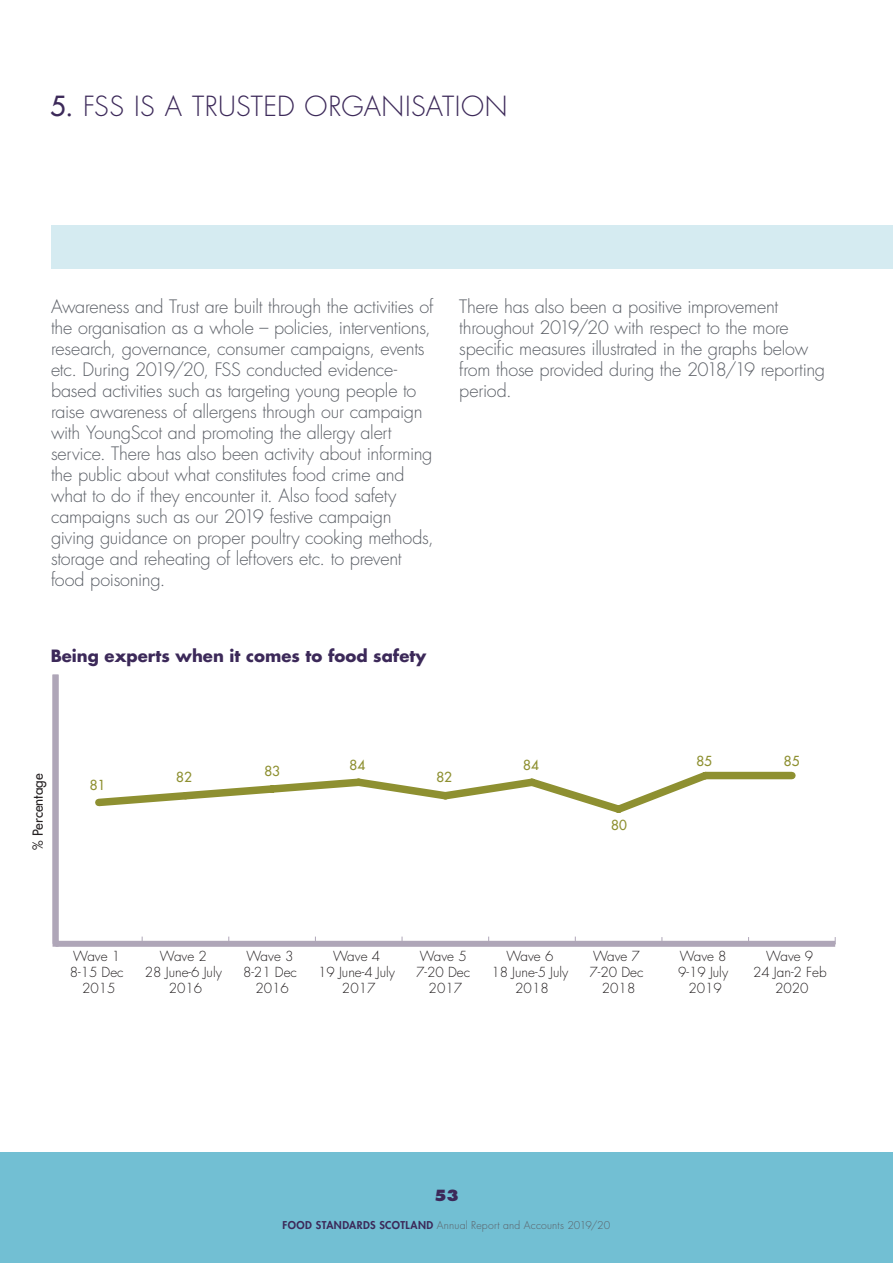
<style>
.page{position:relative;width:893px;height:1263px;background:#fff}
.page>*{position:absolute;margin:0;border:0;box-sizing:border-box;transform-origin:0 0}
.t1{font:300 27px "Futura Std";letter-spacing:.01em;color:#3c2959}
.t2{font:300 18px/21px "Futura Std";letter-spacing:-.015em;color:#5b5f66}
.t3{font:700 16.5px "Futura Std";color:#3c2959}
.t4{font:800 15px "Futura Std";color:#3c2959}
.t5{font:300 13.5px/16.2px "Futura Std";color:#231f20;text-align:center}
.t6{font:500 13.5px "Futura Std";color:#8e9031}
.t7{font:500 13.5px "Futura Std";color:#231f20}
.t8{font:300 10.5px "Futura Std";letter-spacing:.015em;color:#5b5f66}
.s1{font-weight:500}
.s2{font-weight:800;color:#3c2959}
</style>
<div class="page">
<div style="left:0;top:1152px;width:893px;height:111px;background:#72bfd3"></div>
<div style="left:51px;top:225px;width:842px;height:44px;background:#d5ebf1"></div>
<div style="left:56px;top:941px;width:779px;height:6px;background:#afa6b8"></div>
<svg style="left:95px;top:771px;width:701px;height:42px"></svg>
<div style="left:53px;top:675px;width:6px;height:272px;background:#afa6b8"></div>
<h1 class="t1" style="left:50px;top:90px;width:459px"><span class="s1">5.</span> FSS IS A TRUSTED ORGANISATION</h1>
<p class="t2" style="left:51px;top:296px;width:384px">Awareness and Trust are built through the activities of the organisation as a whole – policies, interventions, research, governance, consumer campaigns, events etc. During 2019/20, FSS conducted evidence&shy;based activities such as targeting young people to raise awareness of allergens through our campaign with YoungScot and promoting the allergy alert service. There has also been activity about informing the public about what constitutes food crime and what to do if they encounter it. Also food safety campaigns such as our 2019 festive campaign giving guidance on proper poultry cooking methods, storage and reheating of leftovers etc. to prevent food poisoning.</p>
<p class="t2" style="left:459px;top:296px;width:367px">There has also been a positive improvement throughout 2019/20 with respect to the more specific measures illustrated in the graphs below from those provided during the 2018/19 reporting period.</p>
<p class="t3" style="left:51px;top:645px;width:377px">Being experts when it comes to food safety</p>
<p class="t7" style="left:29px;top:850px;width:77px;rotate:-90deg">% Percentage</p>
<p class="t6" style="left:90px;top:777px;width:17px">81</p>
<p class="t6" style="left:350px;top:757px;width:17px">84</p>
<p class="t6" style="left:523px;top:757px;width:17px">84</p>
<p class="t6" style="left:264px;top:763px;width:17px">83</p>
<p class="t6" style="left:176px;top:769px;width:17px">82</p>
<p class="t6" style="left:436px;top:769px;width:17px">82</p>
<p class="t6" style="left:611px;top:816px;width:17px">80</p>
<p class="t6" style="left:696px;top:752px;width:17px">85</p>
<p class="t6" style="left:784px;top:752px;width:17px">85</p>
<p class="t5" style="left:70px;top:948px;width:55px">Wave 1<br>8-15 Dec<br>2015</p>
<p class="t5" style="left:145px;top:948px;width:79px">Wave 2<br>28 June-6 July<br>2016</p>
<p class="t5" style="left:243px;top:948px;width:55px">Wave 3<br>8-21 Dec<br>2016</p>
<p class="t5" style="left:318px;top:948px;width:79px">Wave 4<br>19 June-4 July<br>2017</p>
<p class="t5" style="left:416px;top:948px;width:55px">Wave 5<br>7-20 Dec<br>2017</p>
<p class="t5" style="left:491px;top:948px;width:79px">Wave 6<br>18 June-5 July<br>2018</p>
<p class="t5" style="left:589px;top:948px;width:55px">Wave 7<br>7-20 Dec<br>2018</p>
<p class="t5" style="left:678px;top:948px;width:52px">Wave 8<br>9-19 July<br>2019</p>
<p class="t5" style="left:753px;top:948px;width:75px">Wave 9<br>24 Jan-2 Feb<br>2020</p>
<p class="t4" style="left:434px;top:1186px;width:26px">53</p>
<p class="t8" style="left:283px;top:1219px;width:329px"><span class="s2">FOOD STANDARDS SCOTLAND</span> Annual Report and Accounts 2019/20</p>
</div>
